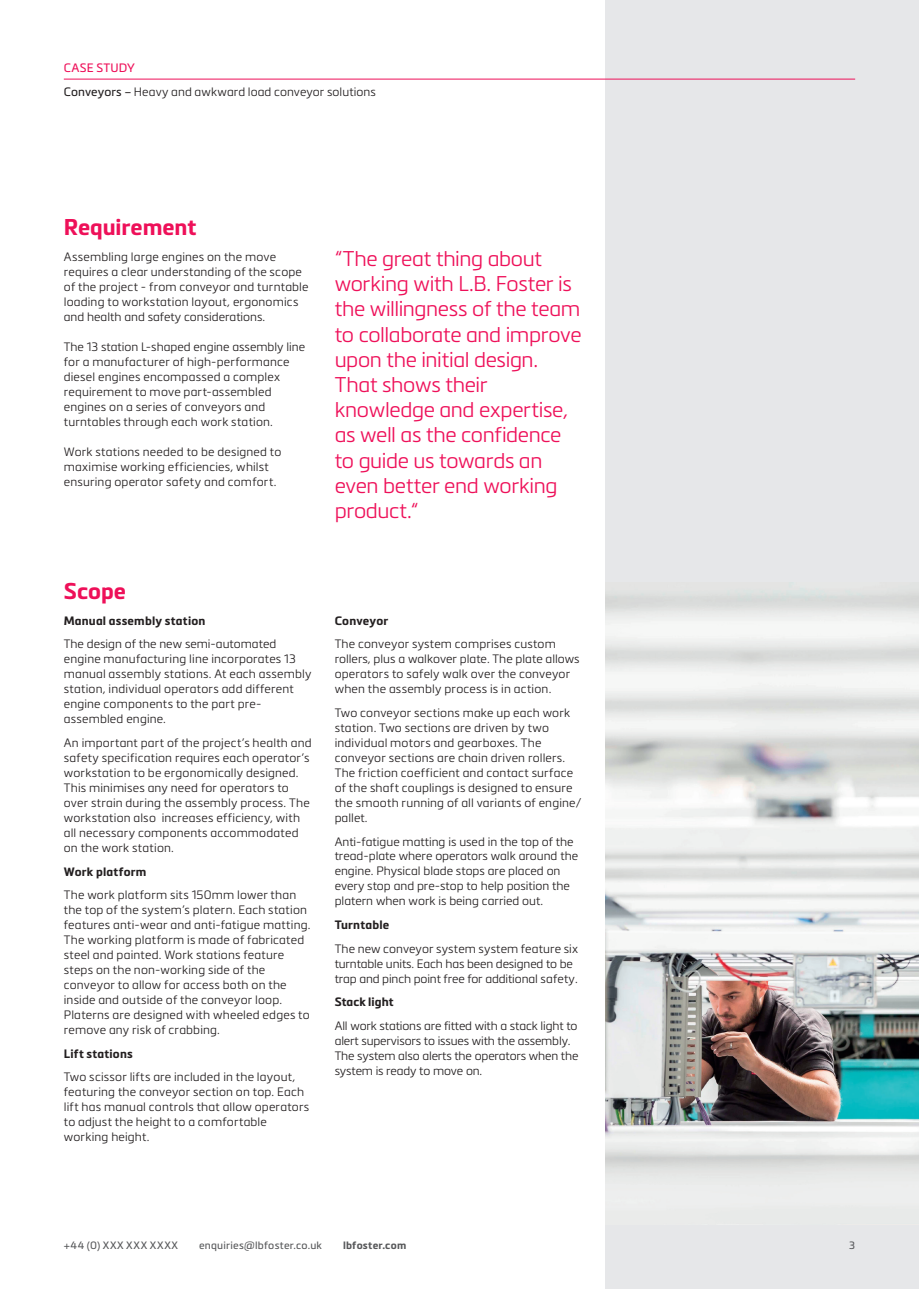
<style>
.page{position:relative;width:919px;height:1289px;background:#fff}
.page>*{position:absolute;margin:0;border:0;box-sizing:border-box;transform-origin:0 0}
.t1{font:700 22.5px "Metronic Pro";color:#ee1059}
.t2{font:300 21px/25.2px "Metronic Pro";letter-spacing:-.015em;color:#ee1059}
.t3{font:300 12px/15px "Metronic Pro";letter-spacing:.015em;color:#231f20}
.t4{font:300 12px/15px "Metronic Pro";letter-spacing:-.01em;color:#231f20}
.t5{font:700 12px "Metronic Pro";letter-spacing:.015em;color:#231f20}
.t6{font:10.5px "Metronic Pro";letter-spacing:.025em;color:#57585a}
.t7{font:10.5px "Metronic Pro";letter-spacing:.075em;color:#57585a}
.t8{font:700 10.5px "Metronic Pro";letter-spacing:.025em;color:#57585a}
.s1{font-weight:400;color:#ee1059}
.s2{font-weight:400}
</style>
<div class="page">
<div style="left:605px;top:0;width:313px;height:1288px;background:#e6e7e9"></div>
<hr style="left:64px;top:79px;width:791px;height:1px;background:#ee1059">
<img style="left:605px;top:585px;width:313px;height:584px">
<p class="t3" style="left:64px;top:56px;width:313px;line-height:23.5px"><span class="s1">CASE STUDY<br></span><span class="s2">Conveyors –</span> Heavy and awkward load conveyor solutions</p>
<h1 class="t1" style="left:64px;top:213px;width:134px">Requirement</h1>
<p class="t3" style="left:64px;top:249px;width:246px">Assembling large engines on the move requires a clear understanding of the scope of the project - from conveyor and turntable loading to workstation layout, ergonomics and health and safety considerations.</p>
<p class="t3" style="left:64px;top:338px;width:243px">The 13 station L-shaped engine assembly line for a manufacturer of high-performance diesel engines encompassed a complex requirement to move part-assembled engines on a series of conveyors and turntables through each work station.</p>
<p class="t3" style="left:64px;top:444px;width:219px">Work stations needed to be designed to maximise working efficiencies, whilst ensuring operator safety and comfort.</p>
<p class="t2" style="left:334px;top:245px;width:248px">“The great thing about working with L.B. Foster is the willingness of the team to collaborate and improve upon the initial design.<br>That shows their knowledge and expertise, as well as the confidence to guide us towards an even better end working product.“</p>
<h1 class="t1" style="left:64px;top:576px;width:64px">Scope</h1>
<p class="t5" style="left:64px;top:613px;width:143px">Manual assembly station</p>
<p class="t3" style="left:64px;top:636px;width:233px;line-height:14.4px">The design of the new semi-automated engine manufacturing line incorporates 13</p>
<p class="t3" style="left:64px;top:666px;width:249px">manual assembly stations. At each assembly station, individual operators add different engine components to the part pre&shy;assembled engine.</p>
<p class="t3" style="left:64px;top:734px;width:249px">An important part of the project’s health and safety specification requires each operator’s workstation to be ergonomically designed.<br>This minimises any need for operators to over strain during the assembly process. The workstation also increases efficiency, with all necessary components accommodated on the work station.</p>
<p class="t5" style="left:64px;top:863px;width:84px">Work platform</p>
<p class="t3" style="left:64px;top:886px;width:248px">The work platform sits 150mm lower than the top of the system’s platern. Each station features anti-wear and anti-fatigue matting.<br>The working platform is made of fabricated steel and painted. Work stations feature steps on the non-working side of the conveyor to allow for access both on the inside and outside of the conveyor loop.<br>Platerns are designed with wheeled edges to remove any risk of crabbing.</p>
<p class="t5" style="left:64px;top:1045px;width:70px">Lift stations</p>
<p class="t3" style="left:64px;top:1068px;width:247px">Two scissor lifts are included in the layout, featuring the conveyor section on top. Each lift has manual controls that allow operators to adjust the height to a comfortable working height.</p>
<p class="t5" style="left:334px;top:613px;width:55px">Conveyor</p>
<p class="t3" style="left:334px;top:636px;width:246px;line-height:14.4px">The conveyor system comprises custom rollers, plus a walkover plate. The plate allows</p>
<p class="t3" style="left:334px;top:666px;width:237px">operators to safely walk over the conveyor when the assembly process is in action.</p>
<p class="t3" style="left:334px;top:704px;width:248px">Two conveyor sections make up each work station. Two sections are driven by two individual motors and gearboxes. The conveyor sections are chain driven rollers.<br>The friction coefficient and contact surface of the shaft couplings is designed to ensure the smooth running of all variants of engine/ pallet.</p>
<p class="t3" style="left:334px;top:833px;width:245px">Anti-fatigue matting is used in the top of the tread-plate where operators walk around the engine. Physical blade stops are placed on every stop and pre-stop to help position the platern when work is being carried out.</p>
<p class="t5" style="left:334px;top:917px;width:56px">Turntable</p>
<p class="t4" style="left:334px;top:940px;width:245px">The new conveyor system system feature six turntable units. Each has been designed to be trap and pinch point free for additional safety.</p>
<p class="t5" style="left:334px;top:994px;width:60px">Stack light</p>
<p class="t4" style="left:334px;top:1017px;width:245px">All work stations are fitted with a stack light to alert supervisors to issues with the assembly.<br>The system also alerts the operators when the system is ready to move on.</p>
<p class="t7" style="left:64px;top:1237px;width:116px">+44 (0) XXX XXX XXXX</p>
<p class="t6" style="left:199px;top:1237px;width:124px">enquiries@lbfoster.co.uk</p>
<p class="t8" style="left:343px;top:1238px;width:65px">lbfoster.com</p>
<p class="t6" style="left:849px;top:1237px;width:7px">3</p>
</div>
